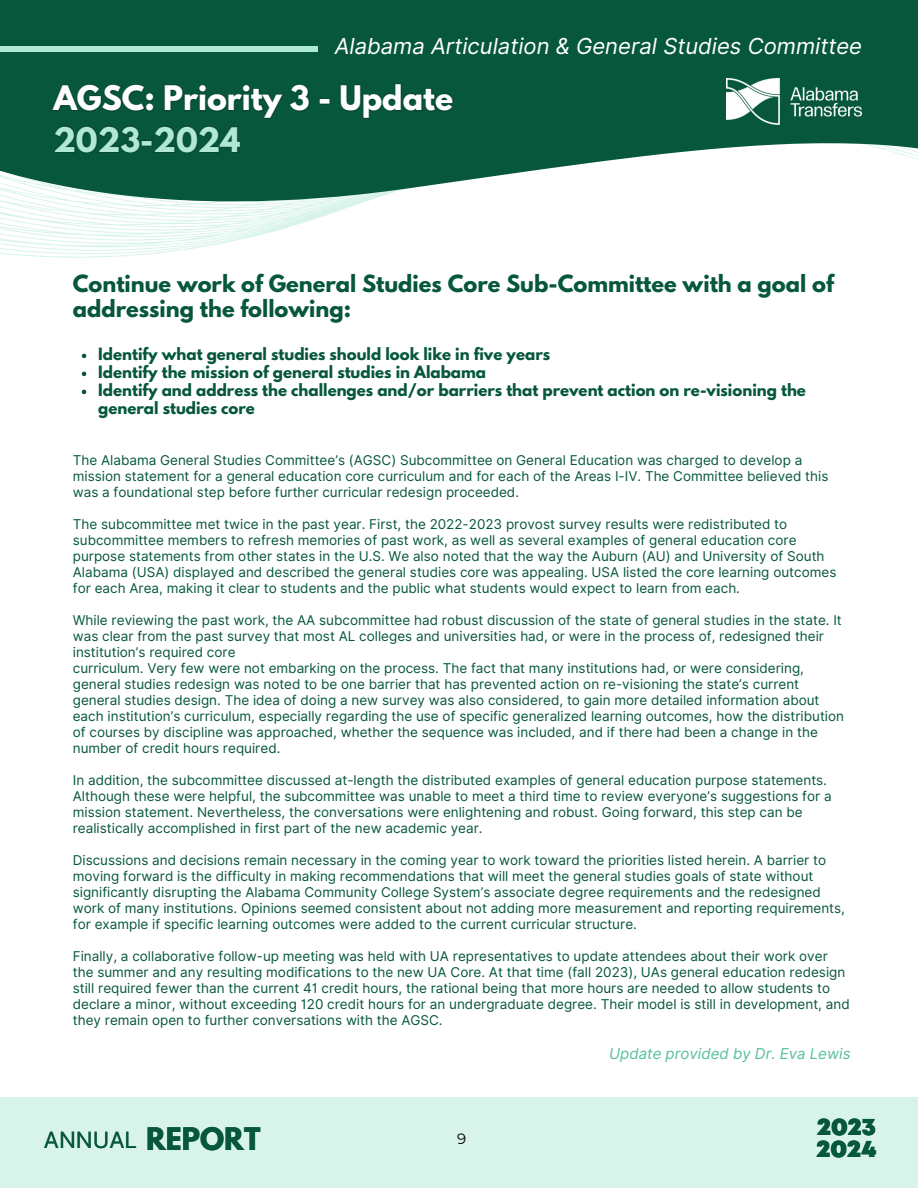
<style>
.page{position:relative;width:918px;height:1188px;background:#fff}
.page>*{position:absolute;margin:0;border:0;box-sizing:border-box;transform-origin:0 0}
.t1{font:700 30px/41.7px "League Spartan";color:#fff}
.t2{font:700 27.6px "League Spartan";color:#06573b}
.t3{font:900 24.15px/22px "Mont";color:#06573b}
.t4{font:22.35px "Inter";color:#06573b}
.t5{font:italic 22.05px "Inter";color:#fff}
.t6{font:700 21px/24.8px "League Spartan";color:#06573b}
.t7{font:700 15px/18px "League Spartan";color:#06573b}
.t8{font:italic 15px "Inter";color:#58bf9b}
.t9{font:15px "Montserrat";color:#000}
.t10{font:13.5px/16px "Inter";color:#06573b}
.s1{color:#afe8d6}
</style>
<div class="page">
<svg style="left:0;top:143px;width:918px;height:115px"></svg>
<div style="left:0;top:0;width:918px;height:143px;background:#06573b"></div>
<img style="left:727px;top:78px;width:135px;height:46px">
<div style="left:0;top:46px;width:317px;height:6px;background:#afe8d6"></div>
<div style="left:0;top:1097px;width:918px;height:91px;background:#d7f3ea"></div>
<svg style="left:49px;top:84px;width:406px;height:71px"></svg>
<svg style="left:82px;top:354px;width:4px;height:4px"></svg>
<svg style="left:82px;top:372px;width:4px;height:4px"></svg>
<svg style="left:82px;top:390px;width:4px;height:4px"></svg>
<h5 class="t5" style="left:335px;top:33px;width:529px">Alabama Articulation &amp; General Studies Committee</h5>
<p class="t1" style="left:53px;top:81px;width:401px">AGSC: Priority 3 - Update<br><span class="s1">2023-2024</span></p>
<p class="t6" style="left:73px;top:274px;width:763px">Continue work of General Studies Core Sub-Committee with a goal of addressing the following:</p>
<h2 class="t7" style="left:98px;top:347px;width:453px">Identify what general studies should look like in five years</h2>
<h6 class="t7" style="left:98px;top:365px;width:389px">Identify the mission of general studies in Alabama</h6>
<p class="t7" style="left:98px;top:383px;width:709px">Identify and address the challenges and/or barriers that prevent action on re-visioning the general studies core</p>
<p class="t10" style="left:73px;top:452px;width:757px">The Alabama General Studies Committee’s (AGSC) Subcommittee on General Education was charged to develop a mission statement for a general education core curriculum and for each of the Areas I-IV. The Committee believed this was a foundational step before further curricular redesign proceeded.</p>
<p class="t10" style="left:73px;top:516px;width:765px">The subcommittee met twice in the past year. First, the 2022-2023 provost survey results were redistributed to subcommittee members to refresh memories of past work, as well as several examples of general education core purpose statements from other states in the U.S. We also noted that the way the Auburn (AU) and University of South Alabama (USA) displayed and described the general studies core was appealing. USA listed the core learning outcomes for each Area, making it clear to students and the public what students would expect to learn from each.</p>
<p class="t10" style="left:73px;top:612px;width:771px">While reviewing the past work, the AA subcommittee had robust discussion of the state of general studies in the state. It was clear from the past survey that most AL colleges and universities had, or were in the process of, redesigned their institution’s required core</p>
<p class="t10" style="left:73px;top:660px;width:773px">curriculum. Very few were not embarking on the process. The fact that many institutions had, or were considering, general studies redesign was noted to be one barrier that has prevented action on re-visioning the state’s current general studies design. The idea of doing a new survey was also considered, to gain more detailed information about each institution’s curriculum, especially regarding the use of specific generalized learning outcomes, how the distribution of courses by discipline was approached, whether the sequence was included, and if there had been a change in the number of credit hours required.</p>
<p class="t10" style="left:73px;top:772px;width:760px">In addition, the subcommittee discussed at-length the distributed examples of general education purpose statements.<br>Although these were helpful, the subcommittee was unable to meet a third time to review everyone’s suggestions for a mission statement. Nevertheless, the conversations were enlightening and robust. Going forward, this step can be realistically accomplished in first part of the new academic year.</p>
<p class="t10" style="left:73px;top:852px;width:774px">Discussions and decisions remain necessary in the coming year to work toward the priorities listed herein. A barrier to moving forward is the difficulty in making recommendations that will meet the general studies goals of state without significantly disrupting the Alabama Community College System’s associate degree requirements and the redesigned work of many institutions. Opinions seemed consistent about not adding more measurement and reporting requirements, for example if specific learning outcomes were added to the current curricular structure.</p>
<h4 class="t10" style="left:73px;top:948px;width:778px">Finally, a collaborative follow-up meeting was held with UA representatives to update attendees about their work over the summer and any resulting modifications to the new UA Core. At that time (fall 2023), UAs general education redesign still required fewer than the current 41 credit hours, the rational being that more hours are needed to allow students to declare a minor, without exceeding 120 credit hours for an undergraduate degree. Their model is still in development, and they remain open to further conversations with the AGSC.</h4>
<h1 class="t8" style="left:609px;top:1044px;width:243px">Update provided by Dr. Eva Lewis</h1>
<p class="t4" style="left:44px;top:1126px;width:95px">ANNUAL</p>
<p class="t2" style="left:146px;top:1125px;width:116px">REPORT</p>
<p class="t9" style="left:457px;top:1130px;width:11px">9</p>
<p class="t3" style="left:817px;top:1117px;width:61px">2023<br>2024</p>
</div>
